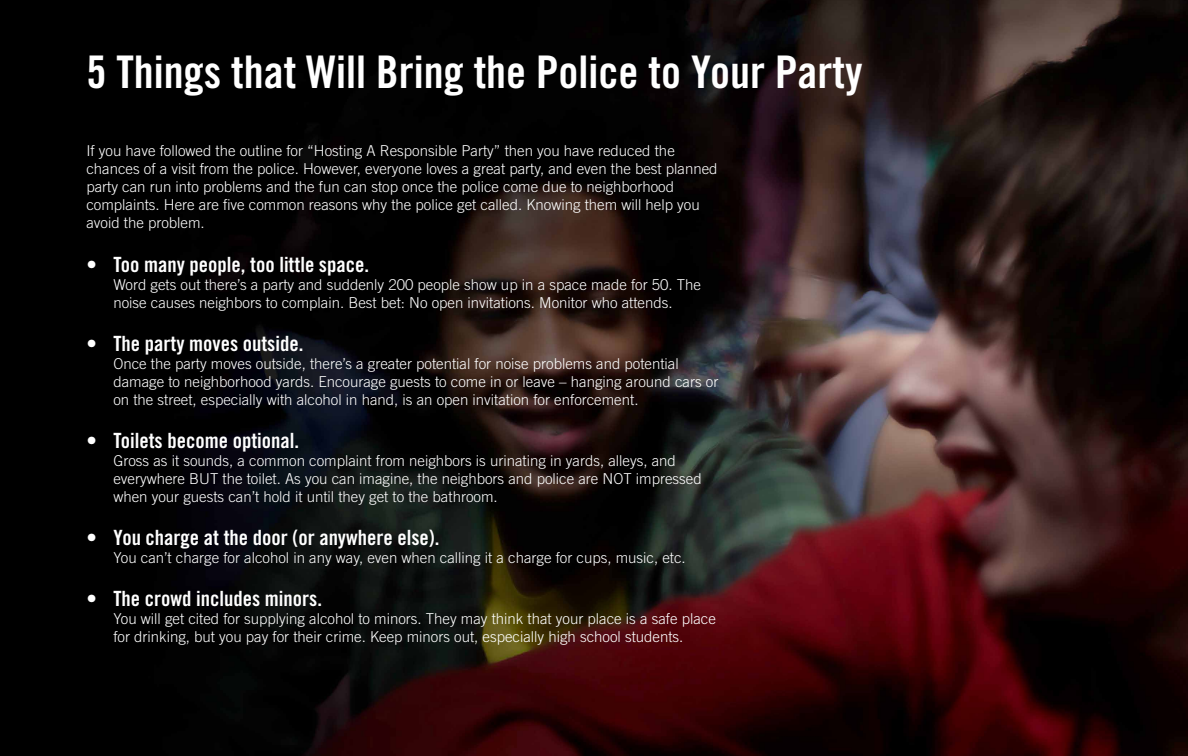
<style>
.page{position:relative;width:1188px;height:756px;background:#fff}
.page>*{position:absolute;margin:0;border:0;box-sizing:border-box;transform-origin:0 0}
.t1{font:45px "Trade Gothic Bold Cond Twenty";color:#fff}
.t2{font:21px "Trade Gothic Bold Cond Twenty";color:#fff}
.t3{font:300 15px/18px "Trade Gothic";color:#fff}
</style>
<div class="page">
<img style="left:0;top:0;width:1188px;height:756px">
<p class="t1" style="left:86px;top:45px;width:778px">5 Things that Will Bring the Police to Your Party</p>
<p class="t3" style="left:86px;top:142px;width:633px">If you have followed the outline for “Hosting A Responsible Party” then you have reduced the chances of a visit from the police. However, everyone loves a great party, and even the best planned party can run into problems and the fun can stop once the police come due to neighborhood complaints. Here are five common reasons why the police get called. Knowing them will help you avoid the problem.</p>
<p class="t2" style="left:86px;top:251px;width:284px">• Too many people, too little space.</p>
<p class="t3" style="left:113px;top:275px;width:589px">Word gets out there’s a party and suddenly 200 people show up in a space made for 50. The noise causes neighbors to complain. Best bet: No open invitations. Monitor who attends.</p>
<p class="t2" style="left:86px;top:331px;width:219px">• The party moves outside.</p>
<p class="t3" style="left:113px;top:354px;width:607px">Once the party moves outside, there’s a greater potential for noise problems and potential damage to neighborhood yards. Encourage guests to come in or leave – hanging around cars or on the street, especially with alcohol in hand, is an open invitation for enforcement.</p>
<p class="t2" style="left:86px;top:428px;width:214px">• Toilets become optional.</p>
<p class="t3" style="left:113px;top:451px;width:590px">Gross as it sounds, a common complaint from neighbors is urinating in yards, alleys, and everywhere BUT the toilet. As you can imagine, the neighbors and police are NOT impressed when your guests can’t hold it until they get to the bathroom.</p>
<p class="t2" style="left:86px;top:525px;width:355px">• You charge at the door (or anywhere else).</p>
<p class="t3" style="left:113px;top:549px;width:574px">You can’t charge for alcohol in any way, even when calling it a charge for cups, music, etc.</p>
<p class="t2" style="left:86px;top:586px;width:237px">• The crowd includes minors.</p>
<p class="t3" style="left:113px;top:610px;width:604px">You will get cited for supplying alcohol to minors. They may think that your place is a safe place for drinking, but you pay for their crime. Keep minors out, especially high school students.</p>
</div>
